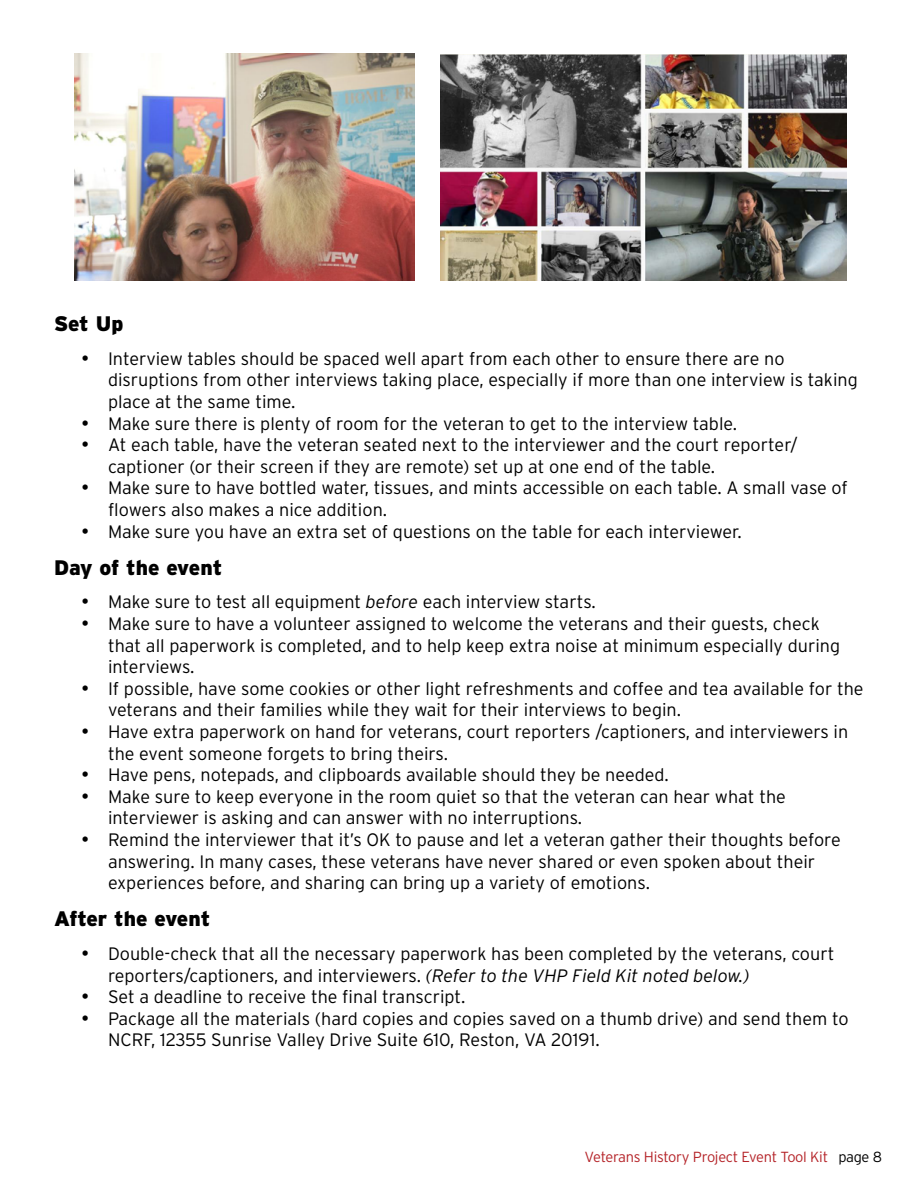
<style>
.page{position:relative;width:918px;height:1188px;background:#fff}
.page>*{position:absolute;margin:0;border:0;box-sizing:border-box;transform-origin:0 0}
.t1{font:900 21px "Interstate";letter-spacing:-.005em;color:#000}
.t2{font:300 18px/21.6px "Interstate";color:#000}
.t3{font:300 14.7px "Interstate";letter-spacing:-.02em;color:#b52429}
.s1{font-style:italic}
.s2{color:#000}
</style>
<div class="page">
<img style="left:74px;top:54px;width:341px;height:227px">
<img style="left:440px;top:54px;width:406px;height:226px">
<p class="t1" style="left:54px;top:312px;width:71px">Set Up</p>
<p class="t2" style="left:108px;top:348px;width:751px;text-indent:-27px">• Interview tables should be spaced well apart from each other to ensure there are no disruptions from other interviews taking place, especially if more than one interview is taking place at the same time.</p>
<p class="t2" style="left:81px;top:412px;width:658px">• Make sure there is plenty of room for the veteran to get to the interview table.</p>
<p class="t2" style="left:108px;top:434px;width:691px;text-indent:-27px">• At each table, have the veteran seated next to the interviewer and the court reporter/ captioner (or their screen if they are remote) set up at one end of the table.</p>
<p class="t2" style="left:108px;top:477px;width:741px;text-indent:-27px">• Make sure to have bottled water, tissues, and mints accessible on each table. A small vase of flowers also makes a nice addition.</p>
<p class="t2" style="left:81px;top:520px;width:662px">• Make sure you have an extra set of questions on the table for each interviewer.</p>
<p class="t1" style="left:54px;top:555px;width:170px">Day of the event</p>
<p class="t2" style="left:81px;top:591px;width:516px">• Make sure to test all equipment <span class="s1">before</span> each interview starts.</p>
<p class="t2" style="left:108px;top:613px;width:734px;text-indent:-27px">• Make sure to have a volunteer assigned to welcome the veterans and their guests, check that all paperwork is completed, and to help keep extra noise at minimum especially during interviews.</p>
<p class="t2" style="left:108px;top:678px;width:757px;text-indent:-27px">• If possible, have some cookies or other light refreshments and coffee and tea available for the veterans and their families while they wait for their interviews to begin.</p>
<p class="t2" style="left:108px;top:721px;width:742px;text-indent:-27px">• Have extra paperwork on hand for veterans, court reporters /captioners, and interviewers in the event someone forgets to bring theirs.</p>
<p class="t2" style="left:81px;top:764px;width:589px">• Have pens, notepads, and clipboards available should they be needed.</p>
<p class="t2" style="left:108px;top:786px;width:679px;text-indent:-27px">• Make sure to keep everyone in the room quiet so that the veteran can hear what the interviewer is asking and can answer with no interruptions.</p>
<p class="t2" style="left:108px;top:829px;width:734px;text-indent:-27px">• Remind the interviewer that it’s OK to pause and let a veteran gather their thoughts before answering. In many cases, these veterans have never shared or even spoken about their experiences before, and sharing can bring up a variety of emotions.</p>
<p class="t1" style="left:54px;top:907px;width:158px">After the event</p>
<p class="t2" style="left:108px;top:943px;width:728px;text-indent:-27px">• Double-check that all the necessary paperwork has been completed by the veterans, court reporters/captioners, and interviewers. <span class="s1">(Refer to the VHP Field Kit noted below.)</span></p>
<p class="t2" style="left:81px;top:986px;width:386px">• Set a deadline to receive the final transcript.</p>
<p class="t2" style="left:108px;top:1008px;width:742px;text-indent:-27px">• Package all the materials (hard copies and copies saved on a thumb drive) and send them to<br>NCRF, 12355 Sunrise Valley Drive Suite 610, Reston, VA 20191.</p>
<p class="t3" style="left:585px;top:1148px;width:299px">Veterans History Project Event Tool Kit <span class="s2">page 8</span></p>
</div>
